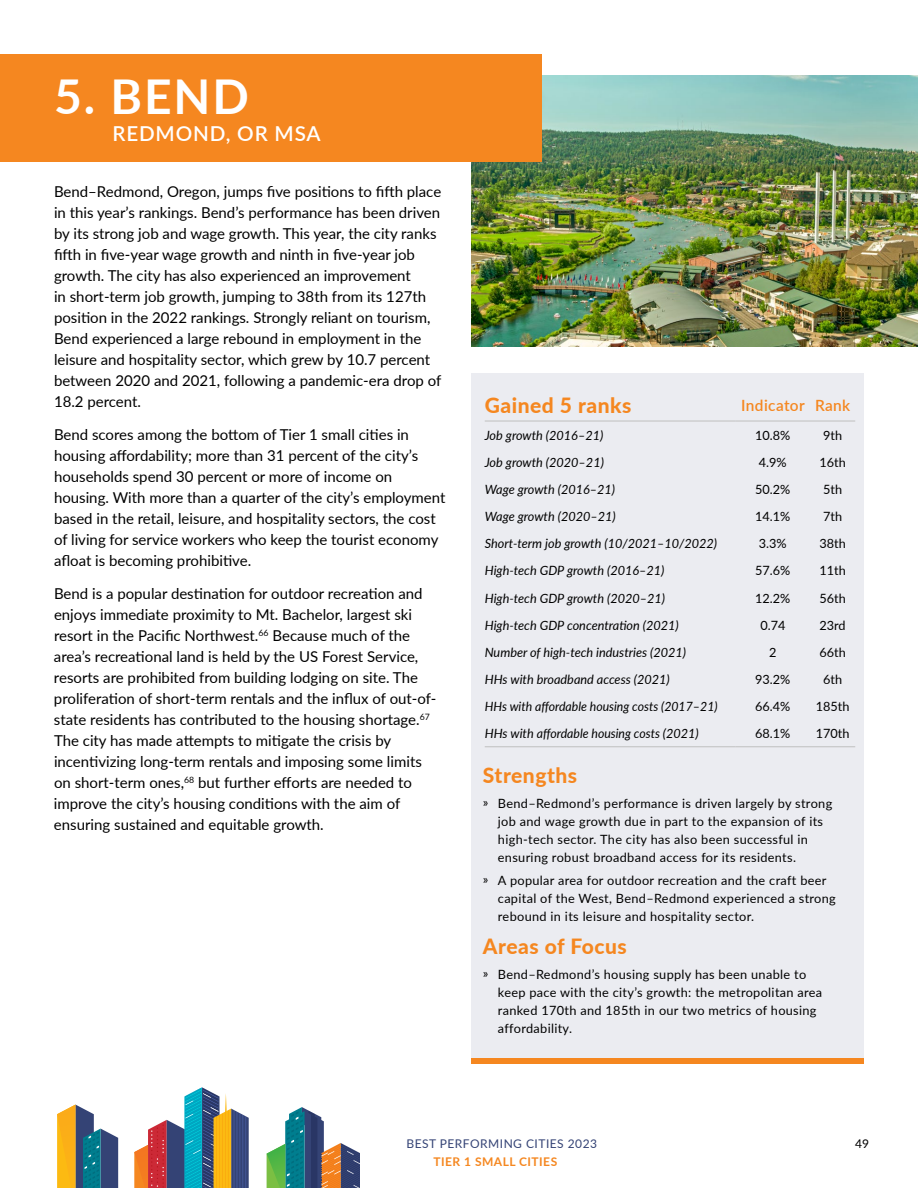
<style>
.page{position:relative;width:918px;height:1188px;background:#fff}
.page>*{position:absolute;margin:0;border:0;box-sizing:border-box;transform-origin:0 0}
.t1{font:700 48px "Lato";color:#fff}
.t2{font:800 21px "Lato";letter-spacing:.025em;color:#f58720}
.t3{font:600 20.55px "Lato";letter-spacing:.04em;color:#fff}
.t4{font:600 15.45px "Lato";letter-spacing:.025em;color:#f58720}
.t5{font:15px/21px "Lato";color:#000}
.t6{font:12.75px/18px "Lato";letter-spacing:.025em;color:#000}
.t7{font:italic 12.75px "Lato";color:#000}
.t8{font:italic 12.75px "Lato";color:#000;scale:.96 1}
.t9{font:12px "Lato";letter-spacing:.04em;color:#344375}
.t10{font:700 12px "Lato";letter-spacing:.04em;color:#f58720}
.t11{font:12px "Lato";color:#000}
</style>
<div class="page">
<svg style="left:134px;top:1087px;width:115px;height:101px"></svg>
<hr style="left:246px;top:1116px;width:1px;height:72px;background:#fff">
<svg style="left:267px;top:1107px;width:93px;height:81px"></svg>
<svg style="left:57px;top:1105px;width:61px;height:83px"></svg>
<img style="left:471px;top:75px;width:447px;height:271px">
<div style="left:0;top:54px;width:542px;height:108px;background:#f58720"></div>
<div style="left:471px;top:374px;width:393px;height:690px;background:#ebecf1"></div>
<hr style="left:485px;top:421px;width:251px;height:1px;background:#bfbfbf">
<hr style="left:736px;top:421px;width:74px;height:1px;background:#bfbfbf">
<hr style="left:810px;top:421px;width:45px;height:1px;background:#bfbfbf">
<hr style="left:485px;top:747px;width:251px;height:1px;background:#bfbfbf">
<hr style="left:736px;top:747px;width:74px;height:1px;background:#bfbfbf">
<hr style="left:810px;top:747px;width:45px;height:1px;background:#bfbfbf">
<div style="left:471px;top:1058px;width:393px;height:6px;background:#f58720"></div>
<h1 class="t1" style="left:54px;top:61px;width:197px">5. BEND</h1>
<h3 class="t3" style="left:112px;top:118px;width:210px">REDMOND, OR MSA</h3>
<p class="t5" style="left:54px;top:180px;width:389px">Bend–Redmond, Oregon, jumps five positions to fifth place in this year’s rankings. Bend’s performance has been driven by its strong job and wage growth. This year, the city ranks fifth in five-year wage growth and ninth in five-year job growth. The city has also experienced an improvement<br>in short-term job growth, jumping to 38th from its 127th position in the 2022 rankings. Strongly reliant on tourism, Bend experienced a large rebound in employment in the leisure and hospitality sector, which grew by 10.7 percent between 2020 and 2021, following a pandemic-era drop of 18.2 percent.</p>
<p class="t5" style="left:54px;top:423px;width:393px">Bend scores among the bottom of Tier 1 small cities in housing affordability; more than 31 percent of the city’s households spend 30 percent or more of income on housing. With more than a quarter of the city’s employment based in the retail, leisure, and hospitality sectors, the cost of living for service workers who keep the tourist economy afloat is becoming prohibitive.</p>
<p class="t5" style="left:54px;top:582px;width:384px">Bend is a popular destination for outdoor recreation and enjoys immediate proximity to Mt. Bachelor, largest ski resort in the Pacific Northwest.<sup>66</sup> Because much of the area’s recreational land is held by the US Forest Service, resorts are prohibited from building lodging on site. The proliferation of short-term rentals and the influx of out-of&shy;state residents has contributed to the housing shortage.<sup>67<br></sup>The city has made attempts to mitigate the crisis by incentivizing long-term rentals and imposing some limits on short-term ones,<sup>68</sup> but further efforts are needed to improve the city’s housing conditions with the aim of ensuring sustained and equitable growth.</p>
<h2 class="t2" style="left:485px;top:390px;width:148px">Gained 5 ranks</h2>
<p class="t4" style="left:741px;top:394px;width:111px">Indicator Rank</p>
<p class="t7" style="left:485px;top:426px;width:120px">Job growth (2016–21)</p>
<p class="t6" style="left:755px;top:426px;width:37px">10.8%</p>
<p class="t6" style="left:823px;top:426px;width:20px">9th</p>
<p class="t7" style="left:485px;top:453px;width:121px">Job growth (2020–21)</p>
<p class="t6" style="left:759px;top:453px;width:29px">4.9%</p>
<p class="t6" style="left:819px;top:453px;width:28px">16th</p>
<p class="t7" style="left:485px;top:480px;width:132px">Wage growth (2016–21)</p>
<p class="t6" style="left:755px;top:480px;width:37px">50.2%</p>
<p class="t6" style="left:823px;top:480px;width:20px">5th</p>
<p class="t7" style="left:485px;top:507px;width:133px">Wage growth (2020–21)</p>
<p class="t6" style="left:755px;top:507px;width:37px">14.1%</p>
<p class="t6" style="left:823px;top:507px;width:20px">7th</p>
<p class="t7" style="left:485px;top:535px;width:234px">Short-term job growth (10/2021–10/2022)</p>
<p class="t6" style="left:759px;top:534px;width:29px">3.3%</p>
<p class="t6" style="left:819px;top:534px;width:28px">38th</p>
<p class="t7" style="left:485px;top:562px;width:181px">High-tech GDP growth (2016–21)</p>
<p class="t6" style="left:755px;top:561px;width:37px">57.6%</p>
<p class="t6" style="left:819px;top:561px;width:28px">11th</p>
<p class="t7" style="left:485px;top:589px;width:182px">High-tech GDP growth (2020–21)</p>
<p class="t6" style="left:755px;top:588px;width:37px">12.2%</p>
<p class="t6" style="left:819px;top:588px;width:28px">56th</p>
<p class="t7" style="left:485px;top:616px;width:196px">High-tech GDP concentration (2021)</p>
<p class="t6" style="left:760px;top:616px;width:27px">0.74</p>
<p class="t6" style="left:820px;top:616px;width:28px">23rd</p>
<p class="t7" style="left:485px;top:643px;width:203px">Number of high-tech industries (2021)</p>
<p class="t6" style="left:769px;top:643px;width:9px">2</p>
<p class="t6" style="left:819px;top:643px;width:28px">66th</p>
<p class="t7" style="left:485px;top:670px;width:187px">HHs with broadband access (2021)</p>
<p class="t6" style="left:755px;top:670px;width:37px">93.2%</p>
<p class="t6" style="left:823px;top:670px;width:20px">6th</p>
<p class="t8" style="left:485px;top:697px;width:244px">HHs with affordable housing costs (2017–21)</p>
<p class="t6" style="left:755px;top:697px;width:37px">66.4%</p>
<p class="t6" style="left:816px;top:697px;width:35px">185th</p>
<p class="t7" style="left:485px;top:725px;width:216px">HHs with affordable housing costs (2021)</p>
<p class="t6" style="left:755px;top:724px;width:37px">68.1%</p>
<p class="t6" style="left:816px;top:724px;width:35px">170th</p>
<h2 class="t2" style="left:483px;top:759px;width:96px">Strengths</h2>
<p class="t6" style="left:498px;top:794px;width:336px;text-indent:-15px">҉ Bend–Redmond’s performance is driven largely by strong job and wage growth due in part to the expansion of its high-tech sector. The city has also been successful in ensuring robust broadband access for its residents.</p>
<p class="t6" style="left:498px;top:870px;width:340px;text-indent:-15px">҉ A popular area for outdoor recreation and the craft beer capital of the West, Bend–Redmond experienced a strong rebound in its leisure and hospitality sector.</p>
<h2 class="t2" style="left:483px;top:930px;width:145px">Areas of Focus</h2>
<p class="t6" style="left:498px;top:965px;width:326px;text-indent:-15px">҉ Bend–Redmond’s housing supply has been unable to keep pace with the city’s growth: the metropolitan area ranked 170th and 185th in our two metrics of housing affordability.</p>
<p class="t9" style="left:406px;top:1135px;width:192px">BEST PERFORMING CITIES 2023</p>
<p class="t11" style="left:855px;top:1135px;width:15px">49</p>
<p class="t10" style="left:434px;top:1153px;width:125px">TIER 1 SMALL CITIES</p>
</div>
